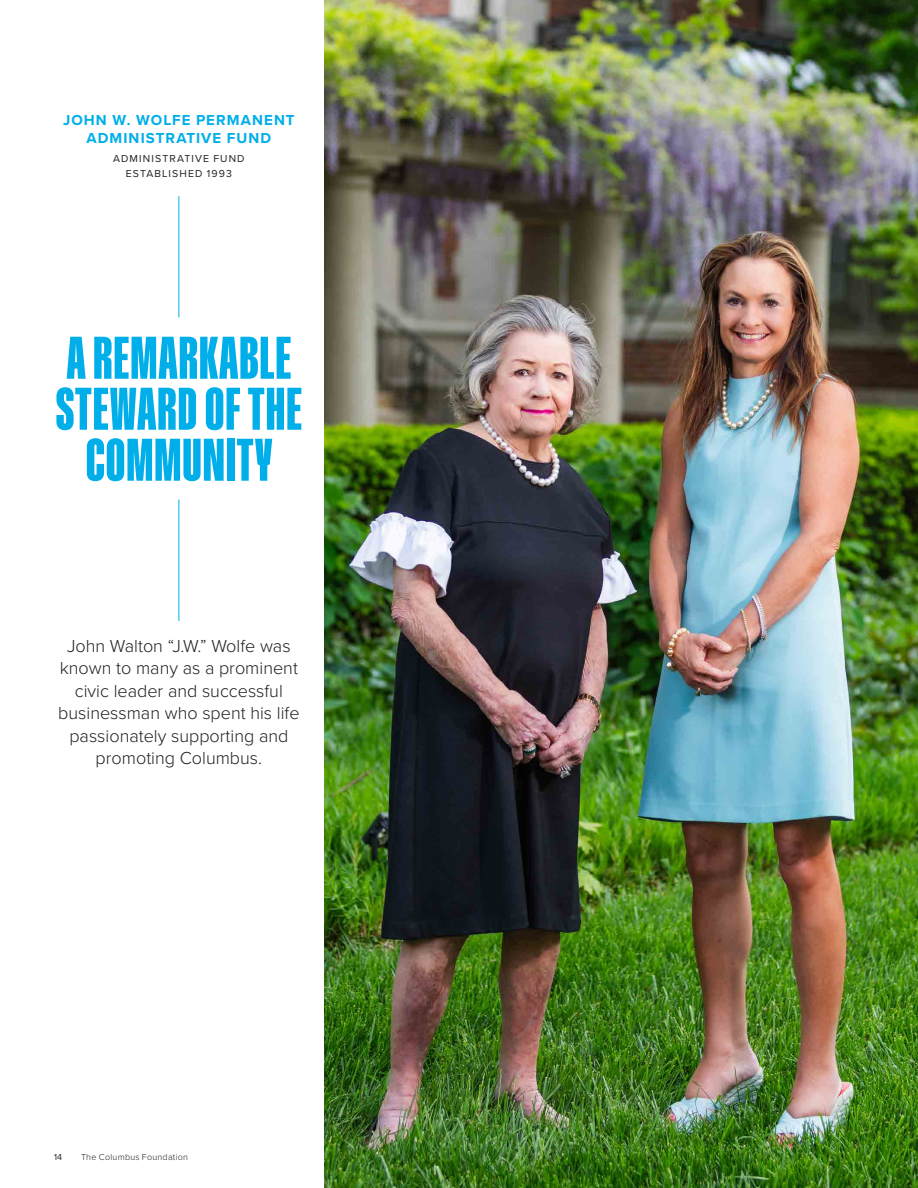
<style>
.page{position:relative;width:918px;height:1188px;background:#fff}
.page>*{position:absolute;margin:0;border:0;box-sizing:border-box;transform-origin:0 0}
.t1{font:60px/51px "ABC Gravity X Compressed";letter-spacing:.02em;color:#00afea;text-align:center}
.t2{font:300 18px/22.5px "Proxima Nova";color:#231f20;text-align:center}
.t3{font:700 15px/18px "Proxima Nova";letter-spacing:.07em;color:#00afea;text-align:center}
.t4{font:10.5px/15px "Proxima Nova";letter-spacing:.105em;color:#231f20;text-align:center}
.t5{font:300 9px "Proxima Nova";letter-spacing:.025em;color:#231f20}
.t6{font:9px "Proxima Nova";color:#231f20}
</style>
<div class="page">
<img style="left:324px;top:0;width:594px;height:1188px">
<hr style="left:178px;top:196px;width:1px;height:122px;background:#00afea">
<hr style="left:178px;top:500px;width:1px;height:121px;background:#00afea">
<p class="t3" style="left:63px;top:110px;width:233px">JOHN W. WOLFE PERMANENT<br>ADMINISTRATIVE FUND</p>
<p class="t4" style="left:113px;top:151px;width:133px">ADMINISTRATIVE FUND<br>ESTABLISHED 1993</p>
<h1 class="t1" style="left:56px;top:334px;width:248px">A REMARKABLE<br>STEWARD OF THE<br>COMMUNITY</h1>
<p class="t2" style="left:58px;top:634px;width:243px">John Walton “J.W.” Wolfe was known to many as a prominent civic leader and successful businessman who spent his life passionately supporting and promoting Columbus.</p>
<p class="t6" style="left:54px;top:1151px;width:10px">14</p>
<p class="t5" style="left:81px;top:1151px;width:109px">The Columbus Foundation</p>
</div>
